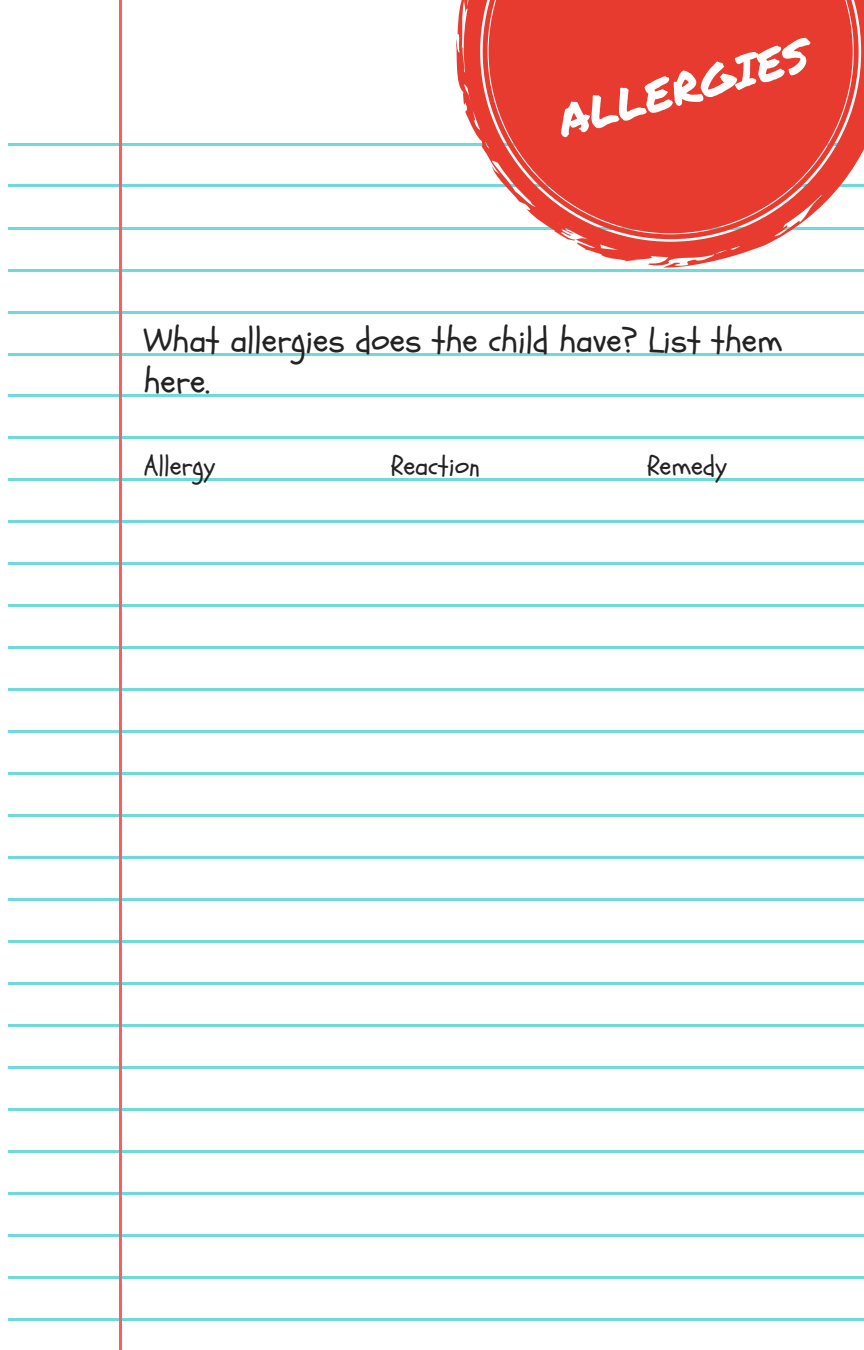
<style>
.page{position:relative;width:864px;height:1350px;background:#fff}
.page>*{position:absolute;margin:0;border:0;box-sizing:border-box;transform-origin:0 0}
.t1{font:45px "Permanent Marker";color:#fff}
.t2{font:34.65px/40.7px "Schoolbell";color:#222}
.t3{font:27px "Schoolbell";color:#222}
</style>
<div class="page">
<hr style="left:8px;top:143px;width:856px;height:3px;background:#6edbdb">
<hr style="left:8px;top:185px;width:856px;height:2px;background:#6edbdb">
<hr style="left:8px;top:227px;width:856px;height:2px;background:#6edbdb">
<hr style="left:8px;top:269px;width:856px;height:2px;background:#6edbdb">
<hr style="left:8px;top:311px;width:856px;height:2px;background:#6edbdb">
<hr style="left:8px;top:353px;width:856px;height:2px;background:#6edbdb">
<hr style="left:8px;top:395px;width:856px;height:2px;background:#6edbdb">
<hr style="left:8px;top:437px;width:856px;height:2px;background:#6edbdb">
<hr style="left:8px;top:479px;width:856px;height:2px;background:#6edbdb">
<hr style="left:8px;top:521px;width:856px;height:2px;background:#6edbdb">
<hr style="left:8px;top:563px;width:856px;height:2px;background:#6edbdb">
<hr style="left:8px;top:605px;width:856px;height:2px;background:#6edbdb">
<hr style="left:8px;top:646px;width:856px;height:3px;background:#6edbdb">
<hr style="left:8px;top:688px;width:856px;height:3px;background:#6edbdb">
<hr style="left:8px;top:731px;width:856px;height:2px;background:#6edbdb">
<hr style="left:8px;top:773px;width:856px;height:2px;background:#6edbdb">
<hr style="left:8px;top:815px;width:856px;height:2px;background:#6edbdb">
<hr style="left:8px;top:856px;width:856px;height:3px;background:#6edbdb">
<hr style="left:8px;top:898px;width:856px;height:3px;background:#6edbdb">
<hr style="left:8px;top:940px;width:856px;height:3px;background:#6edbdb">
<hr style="left:8px;top:982px;width:856px;height:3px;background:#6edbdb">
<hr style="left:8px;top:1024px;width:856px;height:3px;background:#6edbdb">
<hr style="left:8px;top:1066px;width:856px;height:3px;background:#6edbdb">
<hr style="left:8px;top:1108px;width:856px;height:3px;background:#6edbdb">
<hr style="left:8px;top:1150px;width:856px;height:3px;background:#6edbdb">
<hr style="left:8px;top:1192px;width:856px;height:3px;background:#6edbdb">
<hr style="left:8px;top:1234px;width:856px;height:3px;background:#6edbdb">
<hr style="left:8px;top:1276px;width:856px;height:3px;background:#6edbdb">
<hr style="left:8px;top:1318px;width:856px;height:3px;background:#6edbdb">
<hr style="left:119px;top:0;width:3px;height:1350px;background:#ff5c5c">
<svg style="left:456px;top:0;width:408px;height:268px"></svg>
<svg style="left:483px;top:0;width:376px;height:239px;background:#e94d43"></svg>
<p class="t1" style="left:550px;top:89px;width:260px;rotate:-15deg">ALLERGIES</p>
<p class="t2" style="left:144px;top:321px;width:640px">What allergies does the child have? List them here.</p>
<p class="t3" style="left:144px;top:448px;width:73px">Allergy</p>
<p class="t3" style="left:391px;top:448px;width:91px">Reaction</p>
<p class="t3" style="left:647px;top:448px;width:81px">Remedy</p>
</div>
